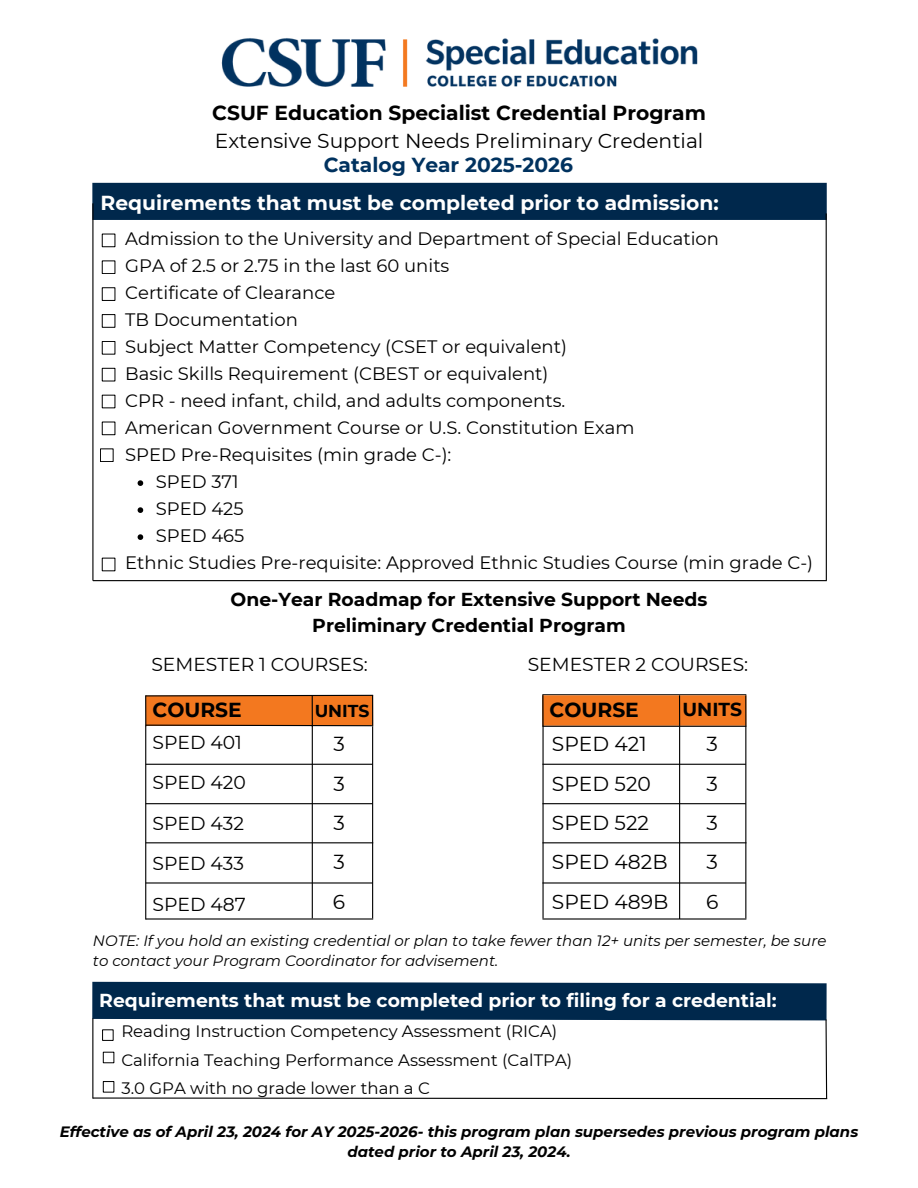
<style>
.page{position:relative;width:918px;height:1188px;background:#fff}
.page>*{position:absolute;margin:0;border:0;box-sizing:border-box;transform-origin:0 0}
.t1{font:20.25px/39.3px "Montserrat";color:#000;text-align:justify}
.t2{font:700 20.25px "Montserrat";color:#fff}
.t3{font:700 20.25px "Montserrat";color:#00325f}
.t4{font:700 20.25px "Montserrat";color:#000}
.t5{font:700 18.75px/25.8px "Montserrat";color:#000;text-align:center}
.t6{font:18.75px/40.5px "Montserrat";color:#000}
.t7{font:700 18.75px "Montserrat";color:#fff}
.t8{font:18px/27px "Montserrat";color:#000}
.t9{font:700 17.25px "Montserrat";color:#000}
.t10{font:16.5px/28.2px "Montserrat";color:#000}
.t11{font:italic 15px/20.2px "Montserrat";color:#000}
.t12{font:italic 700 15px/20.2px "Montserrat";color:#000;text-align:center}
.s1{font-weight:700}
</style>
<div class="page">
<img style="left:221px;top:38px;width:477px;height:49px">
<div style="left:92px;top:183px;width:735px;height:37px;background:#00284c"></div>
<div style="left:102px;top:260px;width:13px;height:14px;border:1px solid #000"></div>
<div style="left:102px;top:287px;width:13px;height:14px;border:1px solid #000"></div>
<div style="left:102px;top:314px;width:13px;height:14px;border:1px solid #000"></div>
<div style="left:102px;top:341px;width:13px;height:14px;border:1px solid #000"></div>
<div style="left:102px;top:368px;width:13px;height:13px;border:1px solid #000"></div>
<div style="left:102px;top:422px;width:13px;height:13px;border:1px solid #000"></div>
<div style="left:100px;top:448px;width:14px;height:14px;border:1px solid #000"></div>
<hr style="left:92px;top:203px;width:1px;height:378px;background:#000">
<hr style="left:826px;top:213px;width:1px;height:368px;background:#000">
<hr style="left:93px;top:580px;width:734px;height:1px;background:#000">
<div style="left:146px;top:695px;width:227px;height:31px;background:#f3781f"></div>
<hr style="left:146px;top:764px;width:227px;height:1px;background:#000">
<hr style="left:146px;top:803px;width:227px;height:1px;background:#000">
<hr style="left:146px;top:842px;width:227px;height:1px;background:#000">
<hr style="left:146px;top:882px;width:227px;height:2px;background:#000">
<hr style="left:146px;top:918px;width:227px;height:2px;background:#000">
<svg style="left:146px;top:724px;width:226px;height:3px"></svg>
<hr style="left:312px;top:726px;width:1px;height:192px;background:#000">
<hr style="left:372px;top:726px;width:1px;height:192px;background:#000">
<hr style="left:145px;top:726px;width:1px;height:194px;background:#000">
<svg style="left:146px;top:694px;width:228px;height:3px"></svg>
<hr style="left:145px;top:695px;width:1px;height:31px;background:#000">
<hr style="left:372px;top:695px;width:1px;height:31px;background:#000">
<hr style="left:312px;top:696px;width:1px;height:31px;background:#000">
<hr style="left:542px;top:726px;width:2px;height:192px;background:#000">
<hr style="left:542px;top:694px;width:204px;height:1px;background:#000">
<div style="left:542px;top:695px;width:204px;height:31px;background:#f3781f"></div>
<hr style="left:542px;top:764px;width:204px;height:1px;background:#000">
<hr style="left:542px;top:803px;width:204px;height:1px;background:#000">
<hr style="left:542px;top:842px;width:204px;height:1px;background:#000">
<hr style="left:542px;top:882px;width:204px;height:2px;background:#000">
<hr style="left:542px;top:918px;width:204px;height:2px;background:#000">
<hr style="left:542px;top:726px;width:204px;height:1px;background:#000">
<hr style="left:679px;top:726px;width:1px;height:193px;background:#000">
<hr style="left:745px;top:726px;width:1px;height:192px;background:#000">
<hr style="left:745px;top:695px;width:1px;height:31px;background:#000">
<hr style="left:679px;top:695px;width:1px;height:31px;background:#000">
<hr style="left:542px;top:695px;width:2px;height:31px;background:#000">
<svg style="left:138px;top:480px;width:5px;height:6px"></svg>
<svg style="left:138px;top:507px;width:5px;height:6px"></svg>
<svg style="left:138px;top:534px;width:5px;height:6px"></svg>
<div style="left:92px;top:981px;width:735px;height:37px;background:#00284c"></div>
<svg style="left:92px;top:1018px;width:736px;height:82px"></svg>
<div style="left:103px;top:1081px;width:11px;height:11px;border:1px solid #000"></div>
<p class="t1" style="left:212px;top:98px;width:495px;line-height:28.2px"><span class="s1">CSUF Education Specialist Credential Program<br></span>Extensive Support Needs Preliminary Credential</p>
<p class="t3" style="left:324px;top:153px;width:251px">Catalog Year 2025-2026</p>
<h4 class="t2" style="left:101px;top:190px;width:620px">Requirements that must be completed prior to admission:</h4>
<p class="t8" style="left:125px;top:225px;width:595px">Admission to the University and Department of Special Education GPA of 2.5 or 2.75 in the last 60 units<br>Certificate of Clearance<br>TB Documentation<br>Subject Matter Competency (CSET or equivalent)<br>Basic Skills Requirement (CBEST or equivalent)<br>CPR - need infant, child, and adults components.<br>American Government Course or U.S. Constitution Exam<br>SPED Pre-Requisites (min grade C-):</p>
<p class="t8" style="left:156px;top:468px;width:84px">SPED 371</p>
<p class="t8" style="left:156px;top:495px;width:89px">SPED 425</p>
<p class="t8" style="left:156px;top:522px;width:90px">SPED 465</p>
<p class="t8" style="left:125px;top:549px;width:689px">Ethnic Studies Pre-requisite: Approved Ethnic Studies Course (min grade C-)</p>
<p class="t5" style="left:231px;top:586px;width:478px">One-Year Roadmap for Extensive Support Needs<br>Preliminary Credential Program</p>
<h1 class="t6" style="left:151px;top:644px;width:218px">SEMESTER 1 COURSES:</h1>
<h5 class="t6" style="left:528px;top:644px;width:222px">SEMESTER 2 COURSES:</h5>
<h3 class="t4" style="left:153px;top:697px;width:91px">COURSE</h3>
<h3 class="t6" style="left:153px;top:722px;width:95px">SPED 401<br>SPED 420<br>SPED 432<br>SPED 433<br>SPED 487</h3>
<p class="t9" style="left:315px;top:701px;width:56px">UNITS</p>
<h6 class="t1" style="left:333px;top:724px;width:14px">3<br>3<br>3<br>3<br>6</h6>
<p class="t4" style="left:550px;top:697px;width:91px">COURSE</p>
<p class="t1" style="left:552px;top:724px;width:118px;text-align:left">SPED 421<br>SPED 520<br>SPED 522<br>SPED 482B<br>SPED 489B</p>
<p class="t5" style="left:683px;top:696px;width:61px">UNITS</p>
<h6 class="t1" style="left:706px;top:724px;width:14px">3<br>3<br>3<br>3<br>6</h6>
<p class="t11" style="left:93px;top:931px;width:735px">NOTE: If you hold an existing credential or plan to take fewer than 12+ units per semester, be sure to contact your Program Coordinator for advisement.</p>
<h2 class="t7" style="left:99px;top:989px;width:679px">Requirements that must be completed prior to filing for a credential:</h2>
<h3 class="t10" style="left:121px;top:1017px;width:452px">Reading Instruction Competency Assessment (RICA)<br>California Teaching Performance Assessment (CalTPA)<br>3.0 GPA with no grade lower than a C</h3>
<h2 class="t12" style="left:60px;top:1121px;width:800px">Effective as of April 23, 2024 for AY 2025-2026- this program plan supersedes previous program plans dated prior to April 23, 2024.</h2>
</div>
